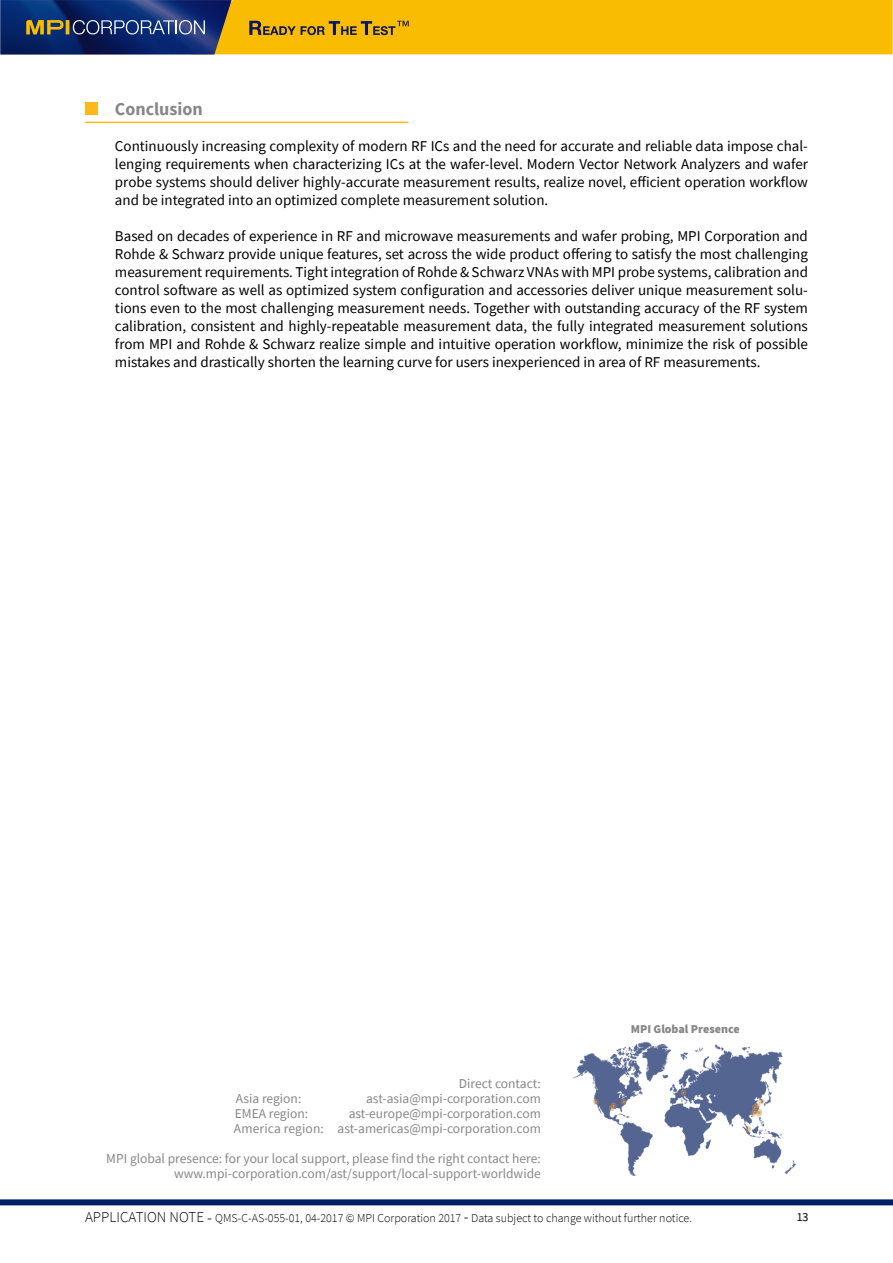
<style>
.page{position:relative;width:893px;height:1263px;background:#fff}
.page>*{position:absolute;margin:0;border:0;box-sizing:border-box;transform-origin:0 0}
.t1{font:700 18px "Source Sans Pro";color:#878787}
.t2{font:15px/18px "Source Sans Pro";color:#000;text-align:justify}
.t3{font:13.5px/15px "Source Sans Pro";color:#878787;text-align:right}
.t4{font:300 12px "Source Sans Pro";color:#000}
.t5{font:900 12px "Source Sans Pro";color:#878787}
.s1{font-size:15px}
.s2{font-size:16.5px}
</style>
<div class="page">
<img style="left:573px;top:1041px;width:223px;height:135px">
<svg style="left:0;top:0;width:893px;height:54px"></svg>
<div style="left:0;top:1199px;width:893px;height:6px;background:#001e62"></div>
<hr style="left:85px;top:122px;width:323px;height:1px;background:#ffb81c">
<div style="left:85px;top:102px;width:13px;height:13px;background:#ffb81c"></div>
<p class="t1" style="left:115px;top:97px;width:89px">Conclusion</p>
<p class="t2" style="left:115px;top:137px;width:694px">Continuously increasing complexity of modern RF ICs and the need for accurate and reliable data impose chal&shy;lenging requirements when characterizing ICs at the wafer-level. Modern Vector Network Analyzers and wafer probe systems should deliver highly-accurate measurement results, realize novel, efficient operation workflow and be integrated into an optimized complete measurement solution.</p>
<p class="t2" style="left:115px;top:227px;width:694px">Based on decades of experience in RF and microwave measurements and wafer probing, MPI Corporation and Rohde &amp; Schwarz provide unique features, set across the wide product offering to satisfy the most challenging measurement requirements. Tight integration of Rohde &amp; Schwarz VNAs with MPI probe systems, calibration and control software as well as optimized system configuration and accessories deliver unique measurement solu&shy;tions even to the most challenging measurement needs. Together with outstanding accuracy of the RF system calibration, consistent and highly-repeatable measurement data, the fully integrated measurement solutions from MPI and Rohde &amp; Schwarz realize simple and intuitive operation workflow, minimize the risk of possible mistakes and drastically shorten the learning curve for users inexperienced in area of RF measurements.</p>
<p class="t3" style="left:459px;top:1076px;width:83px">Direct contact:</p>
<p class="t5" style="left:631px;top:1021px;width:110px">MPI Global Presence</p>
<p class="t3" style="left:236px;top:1091px;width:67px">Asia region:</p>
<p class="t3" style="left:366px;top:1091px;width:176px">ast-asia@mpi-corporation.com</p>
<p class="t3" style="left:235px;top:1106px;width:75px">EMEA region:</p>
<p class="t3" style="left:234px;top:1106px;width:308px">ast-europe@mpi-corporation.com<br>America region: ast-americas@mpi-corporation.com</p>
<p class="t3" style="left:106px;top:1151px;width:436px">MPI global presence: for your local support, please find the right contact here: www.mpi-corporation.com/ast/support/local-support-worldwide</p>
<p class="t4" style="left:85px;top:1210px;width:608px"><span class="s1">APPLICATION NOTE</span> <span class="s2">-</span> QMS-C-AS-055-01, 04-2017 © MPI Corporation 2017 <span class="s2">-</span> Data subject to change without further notice.</p>
<p class="t4" style="left:796px;top:1209px;width:13px">13</p>
</div>
